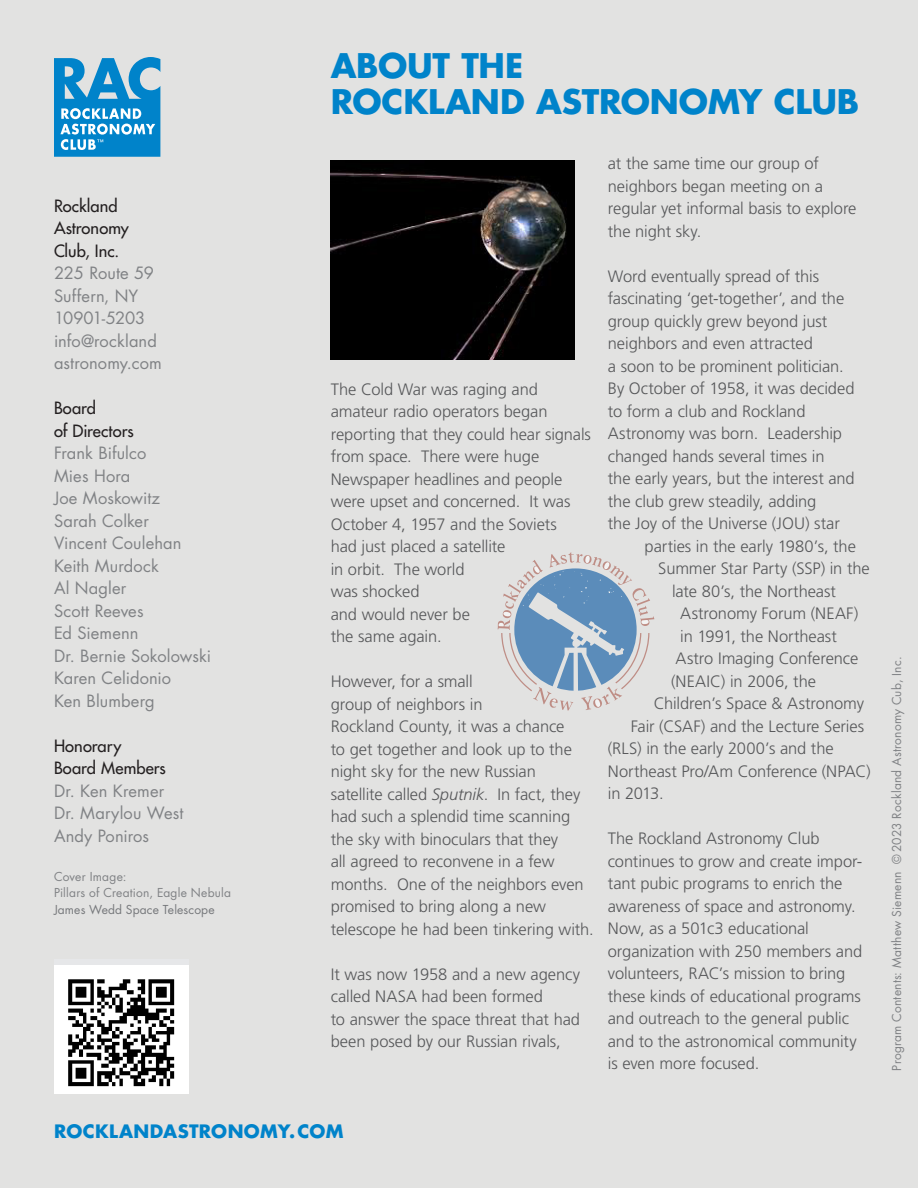
<style>
.page{position:relative;width:918px;height:1188px;background:#e2e2e1}
.page>*{position:absolute;margin:0;border:0;box-sizing:border-box;transform-origin:0 0}
.t1{font:700 33px "Futura Std";letter-spacing:-.005em;color:#0083ca}
.t2{font:700 18px "Futura Std";letter-spacing:.02em;color:#0083ca}
.t3{font:300 16.5px/22.5px "Frutiger LT Std";letter-spacing:-.005em;color:#57585a}
.t4{font:16.5px "Futura Std";letter-spacing:.005em;color:#808285}
.t5{font:500 16.5px "Futura Std";letter-spacing:.005em;color:#231f20}
.t6{font:16.5px "Futura Std";letter-spacing:-.015em;color:#808285}
.t7{font:12px/16.5px "Futura Std";letter-spacing:.015em;color:#808285}
.s1{color:#76787b}
.s2{font-style:italic}
</style>
<div class="page">
<svg style="left:54px;top:57px;width:106px;height:100px;background:#42a0d3"></svg>
<img style="left:331px;top:160px;width:243px;height:200px">
<div style="left:54px;top:960px;width:135px;height:133px;background:linear-gradient(to right,#e6e7e9,#e6e7e9)"></div>
<img style="left:54px;top:966px;width:135px;height:127px">
<svg style="left:498px;top:552px;width:156px;height:159px"></svg>
<p class="t5" style="left:54px;top:195px;width:65px">Rockland</p>
<p class="t5" style="left:54px;top:218px;width:76px">Astronomy</p>
<p class="t5" style="left:54px;top:240px;width:67px">Club, Inc.</p>
<p class="t6" style="left:54px;top:263px;width:101px">225 Route 59</p>
<p class="t4" style="left:54px;top:285px;width:86px">Suffern, NY</p>
<p class="t6" style="left:54px;top:308px;width:93px">10901-5203</p>
<p class="t4" style="left:54px;top:330px;width:104px">info@rockland</p>
<p class="t4" style="left:54px;top:353px;width:109px">astronomy.com</p>
<p class="t5" style="left:54px;top:398px;width:44px">Board</p>
<p class="t5" style="left:54px;top:420px;width:81px">of Directors</p>
<p class="t4" style="left:54px;top:443px;width:94px">Frank Bifulco</p>
<p class="t4" style="left:54px;top:465px;width:78px">Mies Hora</p>
<p class="t4" style="left:54px;top:488px;width:108px">Joe Moskowitz</p>
<p class="t4" style="left:54px;top:510px;width:96px">Sarah Colker</p>
<p class="t4" style="left:54px;top:533px;width:129px">Vincent Coulehan</p>
<p class="t4" style="left:54px;top:555px;width:106px">Keith Murdock</p>
<p class="t4" style="left:54px;top:578px;width:74px">Al Nagler</p>
<p class="t4" style="left:54px;top:600px;width:91px">Scott Reeves</p>
<p class="t4" style="left:54px;top:623px;width:86px">Ed Siemenn</p>
<p class="t4" style="left:54px;top:645px;width:159px">Dr. Bernie Sokolowski</p>
<p class="t4" style="left:54px;top:668px;width:119px">Karen Celidonio</p>
<p class="t4" style="left:54px;top:690px;width:102px">Ken Blumberg</p>
<p class="t5" style="left:54px;top:735px;width:69px">Honorary</p>
<p class="t5" style="left:54px;top:758px;width:113px">Board Members</p>
<p class="t4" style="left:54px;top:780px;width:112px">Dr. Ken Kremer</p>
<p class="t4" style="left:54px;top:803px;width:131px">Dr. Marylou West</p>
<p class="t4" style="left:54px;top:825px;width:97px">Andy Poniros</p>
<p class="t7" style="left:54px;top:868px;width:74px">Cover Image:</p>
<p class="t7" style="left:54px;top:885px;width:179px">Pillars of Creation, Eagle Nebula<br><span class="s1">James Wedd Space Telescope</span></p>
<p class="t1" style="left:331px;top:44px;width:194px">ABOUT THE</p>
<p class="t1" style="left:331px;top:80px;width:530px">ROCKLAND ASTRONOMY CLUB</p>
<p class="t3" style="left:331px;top:378px;width:209px">The Cold War was raging and</p>
<p class="t3" style="left:331px;top:400px;width:218px">amateur radio operators began</p>
<p class="t3" style="left:331px;top:423px;width:262px">reporting that they could hear signals from space. There were huge</p>
<p class="t3" style="left:331px;top:468px;width:241px">Newspaper headlines and people were upset and concerned. It was<br>October 4, 1957 and the Soviets</p>
<p class="t3" style="left:331px;top:535px;width:176px">had just placed a satellite</p>
<p class="t3" style="left:331px;top:558px;width:135px">in orbit. The world</p>
<p class="t3" style="left:331px;top:580px;width:90px">was shocked</p>
<p class="t3" style="left:331px;top:603px;width:141px">and would never be</p>
<p class="t3" style="left:331px;top:625px;width:112px">the same again.</p>
<p class="t3" style="left:331px;top:670px;width:144px">However, for a small</p>
<p class="t3" style="left:331px;top:693px;width:153px">group of neighbors in</p>
<p class="t3" style="left:331px;top:715px;width:235px">Rockland County, it was a chance</p>
<p class="t3" style="left:331px;top:738px;width:243px">to get together and look up to the night sky for the new Russian</p>
<p class="t3" style="left:331px;top:783px;width:255px">satellite called <span class="s2">Sputnik</span>. In fact, they had such a splendid time scanning the sky with binoculars that they<br>all agreed to reconvene in a few months. One of the neighbors even promised to bring along a new</p>
<p class="t3" style="left:331px;top:918px;width:265px">telescope he had been tinkering with.</p>
<p class="t3" style="left:331px;top:963px;width:251px">It was now 1958 and a new agency called NASA had been formed</p>
<p class="t3" style="left:331px;top:1008px;width:251px">to answer the space threat that had been posed by our Russian rivals,</p>
<p class="t3" style="left:608px;top:153px;width:213px">at the same time our group of</p>
<p class="t3" style="left:608px;top:175px;width:217px">neighbors began meeting on a</p>
<p class="t3" style="left:608px;top:198px;width:250px">regular yet informal basis to explore the night sky.</p>
<p class="t3" style="left:608px;top:265px;width:213px">Word eventually spread of this</p>
<p class="t3" style="left:608px;top:288px;width:238px">fascinating ‘get-together’, and the group quickly grew beyond just neighbors and even attracted</p>
<p class="t3" style="left:608px;top:355px;width:237px">a soon to be prominent politician.</p>
<p class="t3" style="left:608px;top:378px;width:248px">By October of 1958, it was decided to form a club and Rockland</p>
<p class="t3" style="left:608px;top:423px;width:236px">Astronomy was born. Leadership changed hands several times in</p>
<p class="t3" style="left:608px;top:468px;width:248px">the early years, but the interest and the club grew steadily, adding</p>
<p class="t3" style="left:608px;top:513px;width:234px">the Joy of the Universe (JOU) star</p>
<p class="t3" style="left:645px;top:535px;width:213px">parties in the early 1980’s, the</p>
<p class="t3" style="left:658px;top:558px;width:213px">Summer Star Party (SSP) in the</p>
<p class="t3" style="left:680px;top:580px;width:180px;text-indent:-8px">late 80’s, the Northeast<br>Astronomy Forum (NEAF) in 1991, the Northeast</p>
<p class="t3" style="left:676px;top:648px;width:184px">Astro Imaging Conference</p>
<p class="t3" style="left:671px;top:670px;width:147px">(NEAIC) in 2006, the</p>
<p class="t3" style="left:654px;top:693px;width:212px">Children’s Space &amp; Astronomy</p>
<p class="t3" style="left:608px;top:715px;width:264px;text-indent:23px">Fair (CSAF) and the Lecture Series (RLS) in the early 2000’s and the<br>Northeast Pro/Am Conference (NPAC) in 2013.</p>
<p class="t3" style="left:608px;top:828px;width:213px">The Rockland Astronomy Club</p>
<p class="t3" style="left:608px;top:850px;width:256px">continues to grow and create impor&shy;tant pubic programs to enrich the awareness of space and astronomy.<br>Now, as a 501c3 educational</p>
<p class="t3" style="left:608px;top:940px;width:256px">organization with 250 members and volunteers, RAC’s mission to bring these kinds of educational programs and outreach to the general public and to the astronomical community is even more focused.</p>
<p class="t7" style="left:889px;top:1071px;width:415px;rotate:-90deg">Program Contents: Matthew Siemenn © 2023 Rockland Astronomy Cub, Inc.</p>
<p class="t2" style="left:54px;top:1119px;width:291px">ROCKLANDASTRONOMY.COM</p>
</div>
